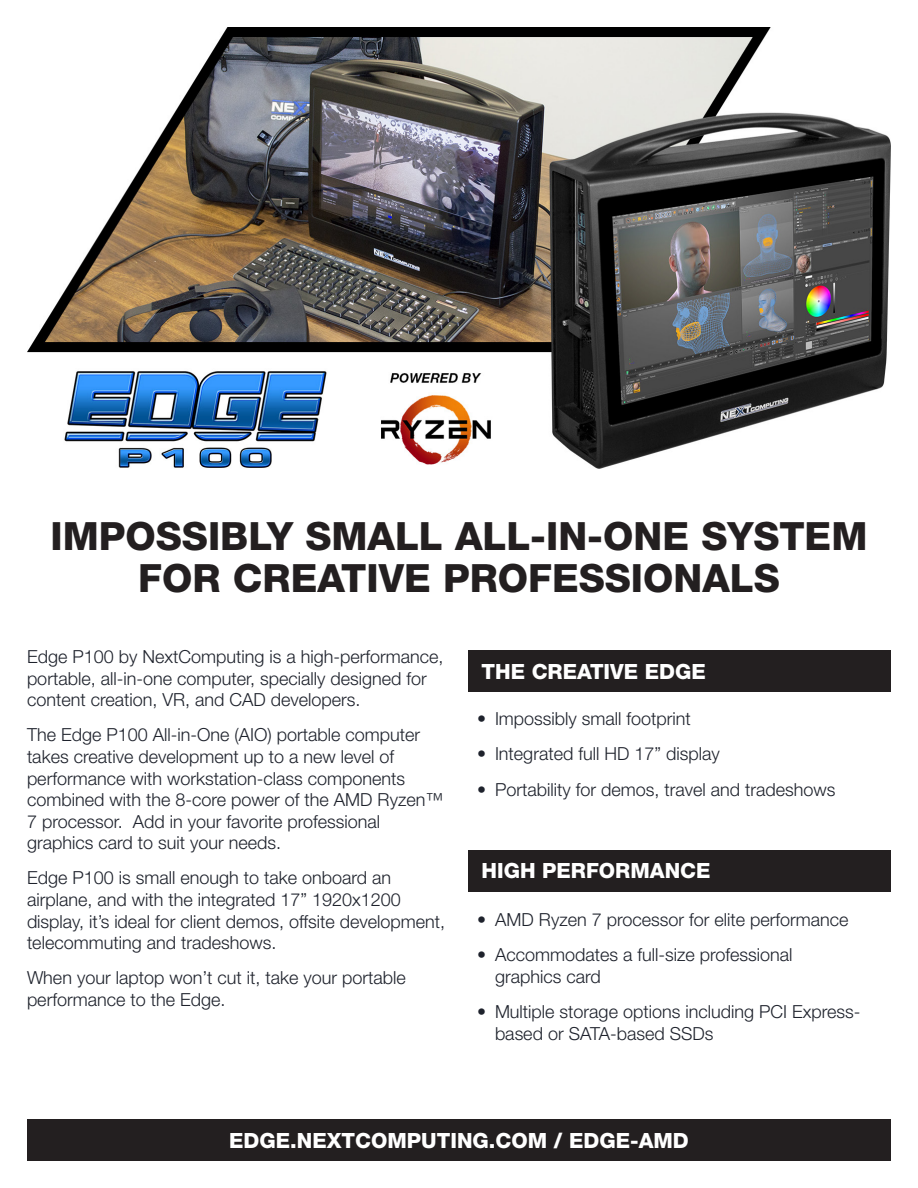
<style>
.page{position:relative;width:918px;height:1188px;background:#fff}
.page>*{position:absolute;margin:0;border:0;box-sizing:border-box;transform-origin:0 0}
.Front_Sub-Head_LG{font:800 39px/42px "Helvetica Neue LT Std";color:#231f20;text-align:center}
.Front_Sub-Head{font:800 21px "Helvetica Neue LT Std";color:#fff}
.Front_Body_Copy{font:300 18px/21.6px "Helvetica Neue LT Std";color:#1e222c}
</style>
<div class="page">
<img style="left:27px;top:27px;width:864px;height:442px">
<div style="left:468px;top:650px;width:423px;height:42px;background:#231f20"></div>
<div style="left:468px;top:850px;width:423px;height:42px;background:#231f20"></div>
<div style="left:27px;top:1119px;width:864px;height:42px;background:#231f20"></div>
<p class="Front_Sub-Head_LG" style="left:51px;top:515px;width:818px">IMPOSSIBLY SMALL ALL-IN-ONE SYSTEM<br>FOR CREATIVE PROFESSIONALS</p>
<p class="Front_Body_Copy" style="left:27px;top:646px;width:418px">Edge P100 by NextComputing is a high-performance, portable, all-in-one computer, specially designed for content creation, VR, and CAD developers.</p>
<p class="Front_Body_Copy" style="left:27px;top:724px;width:418px">The Edge P100 All-in-One (AIO) portable computer takes creative development up to a new level of performance with workstation-class components combined with the 8-core power of the AMD Ryzen™ 7 processor. Add in your favorite professional graphics card to suit your needs.</p>
<p class="Front_Body_Copy" style="left:27px;top:867px;width:420px">Edge P100 is small enough to take onboard an airplane, and with the integrated 17” 1920x1200 display, it’s ideal for client demos, offsite development, telecommuting and tradeshows.</p>
<p class="Front_Body_Copy" style="left:27px;top:967px;width:380px">When your laptop won’t cut it, take your portable performance to the Edge.</p>
<p class="Front_Sub-Head" style="left:482px;top:659px;width:226px">THE CREATIVE EDGE</p>
<p class="Front_Body_Copy" style="left:477px;top:708px;width:215px">• Impossibly small footprint</p>
<p class="Front_Body_Copy" style="left:477px;top:743px;width:244px">• Integrated full HD 17” display</p>
<p class="Front_Body_Copy" style="left:477px;top:778px;width:360px">• Portability for demos, travel and tradeshows</p>
<p class="Front_Sub-Head" style="left:482px;top:858px;width:231px">HIGH PERFORMANCE</p>
<p class="Front_Body_Copy" style="left:477px;top:909px;width:373px">• AMD Ryzen 7 processor for elite performance</p>
<p class="Front_Body_Copy" style="left:495px;top:944px;width:299px;text-indent:-18px">• Accommodates a full-size professional graphics card</p>
<p class="Front_Body_Copy" style="left:495px;top:1000px;width:367px;text-indent:-18px">• Multiple storage options including PCI Express&shy;based or SATA-based SSDs</p>
<p class="Front_Sub-Head" style="left:229px;top:1128px;width:461px">EDGE.NEXTCOMPUTING.COM / EDGE-AMD</p>
</div>
